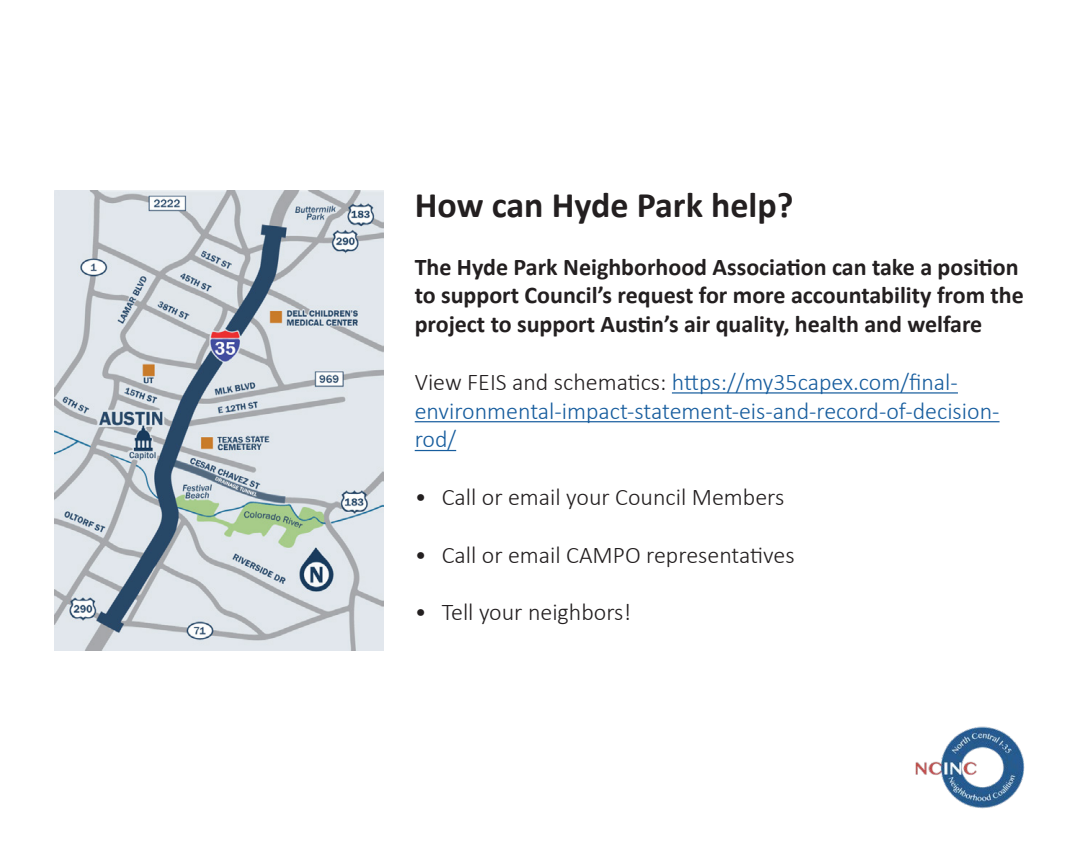
<style>
.page{position:relative;width:1080px;height:864px;background:#fff}
.page>*{position:absolute;margin:0;border:0;box-sizing:border-box;transform-origin:0 0}
.t1{font:700 36px "Calibri";color:#231f20}
.t2{font:700 24px/28.8px "Calibri";color:#231f20}
.t3{font:300 24px/28.8px "Calibri";color:#175d9e}
.t4{font:300 24px "Calibri";color:#231f20}
.s1{color:#231f20}
</style>
<div class="page">
<img style="left:915px;top:726px;width:110px;height:83px">
<img style="left:54px;top:190px;width:330px;height:461px">
<hr style="left:672px;top:392px;width:286px;height:2px;background:#175d9e">
<hr style="left:415px;top:421px;width:585px;height:1px;background:#175d9e">
<hr style="left:415px;top:450px;width:41px;height:1px;background:#175d9e">
<p class="t1" style="left:415px;top:180px;width:380px">How can Hyde Park help?</p>
<p class="t2" style="left:415px;top:252px;width:611px">The Hyde Park Neighborhood Association can take a position to support Council’s request for more accountability from the project to support Austin’s air quality, health and welfare</p>
<p class="t3" style="left:415px;top:367px;width:586px"><span class="s1">View FEIS and schematics:</span> https://my35capex.com/final&shy;environmental-impact-statement-eis-and-record-of-decision&shy;rod/</p>
<p class="t4" style="left:415px;top:482px;width:371px">• Call or email your Council Members</p>
<p class="t4" style="left:415px;top:540px;width:381px">• Call or email CAMPO representatives</p>
<p class="t4" style="left:415px;top:597px;width:218px">• Tell your neighbors!</p>
</div>
